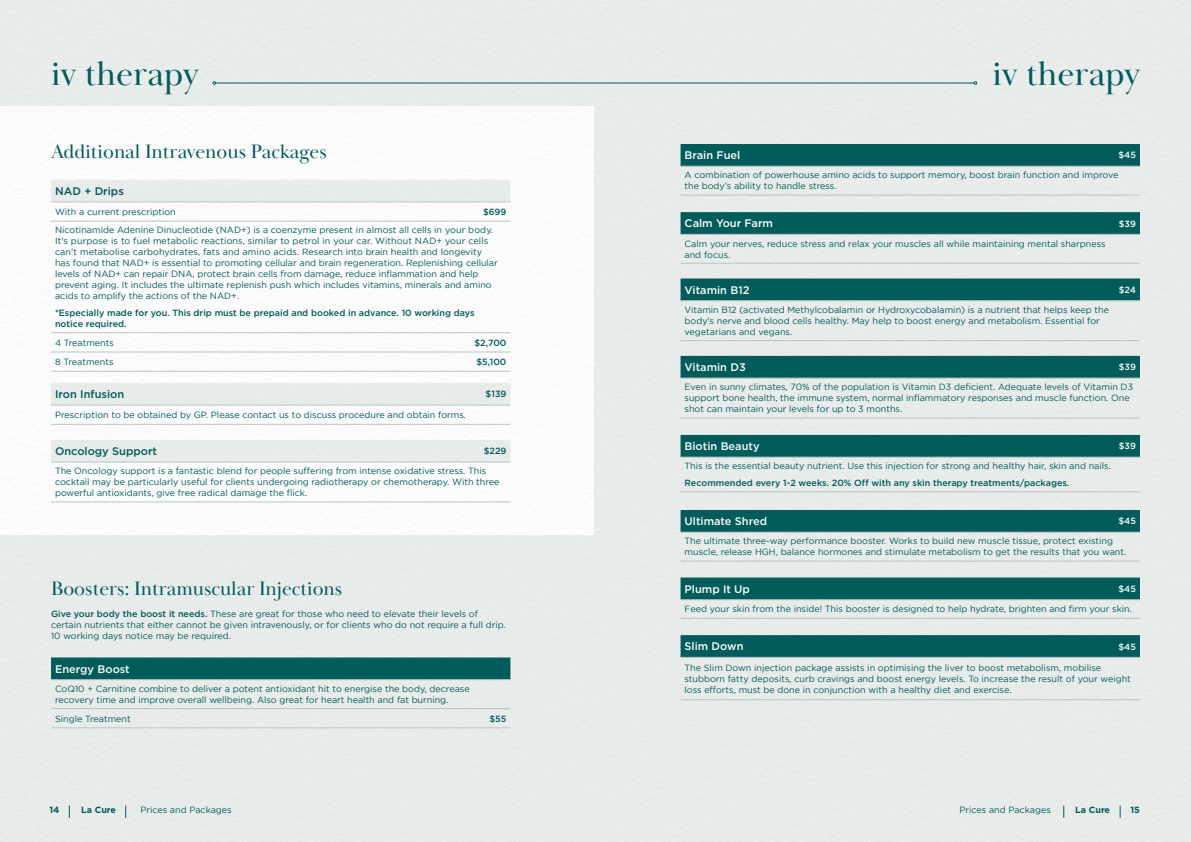
<style>
.page{position:relative;width:1191px;height:842px;background:#fff}
.page>*{position:absolute;margin:0;border:0;box-sizing:border-box;transform-origin:0 0}
.t1{font:35px "Baskerville Display PT";color:#005e5d}
.t2{font:20px "Baskerville Display PT";color:#005e5d}
.t3{font:500 11px "Gotham";color:#fff}
.t4{font:500 11px "Gotham";color:#005e5d}
.t5{font:500 11px "Gotham";color:#04585b}
.t6{font:9px/11px "Gotham";color:#005e5d}
.t7{font:500 9px/11px "Gotham";color:#005e5d}
.t8{font:500 9px "Gotham";color:#fff}
.t9{font:700 9px "Gotham";color:#005e5d}
.s1{font-weight:500}
</style>
<div class="page">
<img style="left:0;top:0;width:1191px;height:842px">
<h1 class="t1" style="left:51px;top:52px;width:149px">iv therapy</h1>
<h1 class="t1" style="left:992px;top:52px;width:149px">iv therapy</h1>
<h2 class="t2" style="left:51px;top:140px;width:277px">Additional Intravenous Packages</h2>
<p class="t5" style="left:55px;top:185px;width:70px">NAD + Drips</p>
<p class="t6" style="left:55px;top:206px;width:122px">With a current prescription</p>
<p class="t7" style="left:483px;top:206px;width:25px">$699</p>
<p class="t6" style="left:55px;top:225px;width:444px">Nicotinamide Adenine Dinucleotide (NAD+) is a coenzyme present in almost all cells in your body.<br>It’s purpose is to fuel metabolic reactions, similar to petrol in your car. Without NAD+ your cells can’t metabolise carbohydrates, fats and amino acids. Research into brain health and longevity has found that NAD+ is essential to promoting cellular and brain regeneration. Replenishing cellular levels of NAD+ can repair DNA, protect brain cells from damage, reduce inflammation and help prevent aging. It includes the ultimate replenish push which includes vitamins, minerals and amino acids to amplify the actions of the NAD+.</p>
<p class="t7" style="left:55px;top:307px;width:421px">*Especially made for you. This drip must be prepaid and booked in advance. 10 working days notice required.</p>
<p class="t6" style="left:55px;top:337px;width:60px">4 Treatments</p>
<p class="t7" style="left:474px;top:337px;width:33px">$2,700</p>
<p class="t6" style="left:55px;top:356px;width:60px">8 Treatments</p>
<p class="t7" style="left:476px;top:356px;width:31px">$5,100</p>
<p class="t4" style="left:55px;top:388px;width:71px">Iron Infusion</p>
<p class="t7" style="left:485px;top:388px;width:22px">$139</p>
<p class="t6" style="left:55px;top:409px;width:412px">Prescription to be obtained by GP. Please contact us to discuss procedure and obtain forms.</p>
<p class="t4" style="left:55px;top:445px;width:103px">Oncology Support</p>
<p class="t7" style="left:484px;top:445px;width:24px">$229</p>
<p class="t6" style="left:55px;top:465px;width:446px">The Oncology support is a fantastic blend for people suffering from intense oxidative stress. This cocktail may be particularly useful for clients undergoing radiotherapy or chemotherapy. With three powerful antioxidants, give free radical damage the flick.</p>
<h2 class="t2" style="left:51px;top:576px;width:293px">Boosters: Intramuscular Injections</h2>
<p class="t6" style="left:51px;top:608px;width:456px"><span class="s1">Give your body the boost it needs.</span> These are great for those who need to elevate their levels of certain nutrients that either cannot be given intravenously, or for clients who do not require a full drip.<br>10 working days notice may be required.</p>
<p class="t3" style="left:55px;top:662px;width:76px">Energy Boost</p>
<p class="t6" style="left:55px;top:683px;width:416px">CoQ10 + Carnitine combine to deliver a potent antioxidant hit to energise the body, decrease recovery time and improve overall wellbeing. Also great for heart health and fat burning.</p>
<p class="t6" style="left:55px;top:713px;width:77px">Single Treatment</p>
<p class="t7" style="left:489px;top:713px;width:18px">$55</p>
<p class="t3" style="left:684px;top:149px;width:57px">Brain Fuel</p>
<p class="t8" style="left:1118px;top:150px;width:19px">$45</p>
<p class="t6" style="left:684px;top:170px;width:435px">A combination of powerhouse amino acids to support memory, boost brain function and improve the body’s ability to handle stress.</p>
<p class="t3" style="left:684px;top:217px;width:90px">Calm Your Farm</p>
<p class="t8" style="left:1118px;top:218px;width:19px">$39</p>
<p class="t6" style="left:684px;top:238px;width:422px">Calm your nerves, reduce stress and relax your muscles all while maintaining mental sharpness and focus.</p>
<p class="t3" style="left:684px;top:283px;width:66px">Vitamin B12</p>
<p class="t8" style="left:1118px;top:285px;width:19px">$24</p>
<p class="t6" style="left:684px;top:304px;width:426px">Vitamin B12 (activated Methylcobalamin or Hydroxycobalamin) is a nutrient that helps keep the body’s nerve and blood cells healthy. May help to boost energy and metabolism. Essential for vegetarians and vegans.</p>
<p class="t3" style="left:684px;top:361px;width:63px">Vitamin D3</p>
<p class="t8" style="left:1118px;top:362px;width:19px">$39</p>
<p class="t6" style="left:684px;top:381px;width:450px">Even in sunny climates, 70% of the population is Vitamin D3 deficient. Adequate levels of Vitamin D3 support bone health, the immune system, normal inflammatory responses and muscle function. One shot can maintain your levels for up to 3 months.</p>
<p class="t3" style="left:684px;top:440px;width:77px">Biotin Beauty</p>
<p class="t8" style="left:1118px;top:441px;width:19px">$39</p>
<p class="t6" style="left:684px;top:460px;width:428px">This is the essential beauty nutrient. Use this injection for strong and healthy hair, skin and nails.</p>
<p class="t7" style="left:684px;top:477px;width:386px">Recommended every 1-2 weeks. 20% Off with any skin therapy treatments/packages.</p>
<p class="t3" style="left:684px;top:515px;width:84px">Ultimate Shred</p>
<p class="t8" style="left:1118px;top:516px;width:19px">$45</p>
<p class="t6" style="left:684px;top:536px;width:443px">The ultimate three-way performance booster. Works to build new muscle tissue, protect existing muscle, release HGH, balance hormones and stimulate metabolism to get the results that you want.</p>
<p class="t3" style="left:684px;top:582px;width:67px">Plump It Up</p>
<p class="t8" style="left:1118px;top:584px;width:19px">$45</p>
<p class="t6" style="left:684px;top:603px;width:449px">Feed your skin from the inside! This booster is designed to help hydrate, brighten and firm your skin.</p>
<p class="t3" style="left:684px;top:640px;width:60px">Slim Down</p>
<p class="t8" style="left:1118px;top:641px;width:19px">$45</p>
<p class="t6" style="left:684px;top:662px;width:448px">The Slim Down injection package assists in optimising the liver to boost metabolism, mobilise stubborn fatty deposits, curb cravings and boost energy levels. To increase the result of your weight loss efforts, must be done in conjunction with a healthy diet and exercise.</p>
<p class="t9" style="left:49px;top:805px;width:11px">14</p>
<p class="t9" style="left:81px;top:805px;width:36px">La Cure</p>
<p class="t6" style="left:140px;top:804px;width:93px">Prices and Packages</p>
<p class="t6" style="left:959px;top:804px;width:93px">Prices and Packages</p>
<p class="t9" style="left:1075px;top:805px;width:36px">La Cure</p>
<p class="t9" style="left:1130px;top:805px;width:11px">15</p>
</div>
